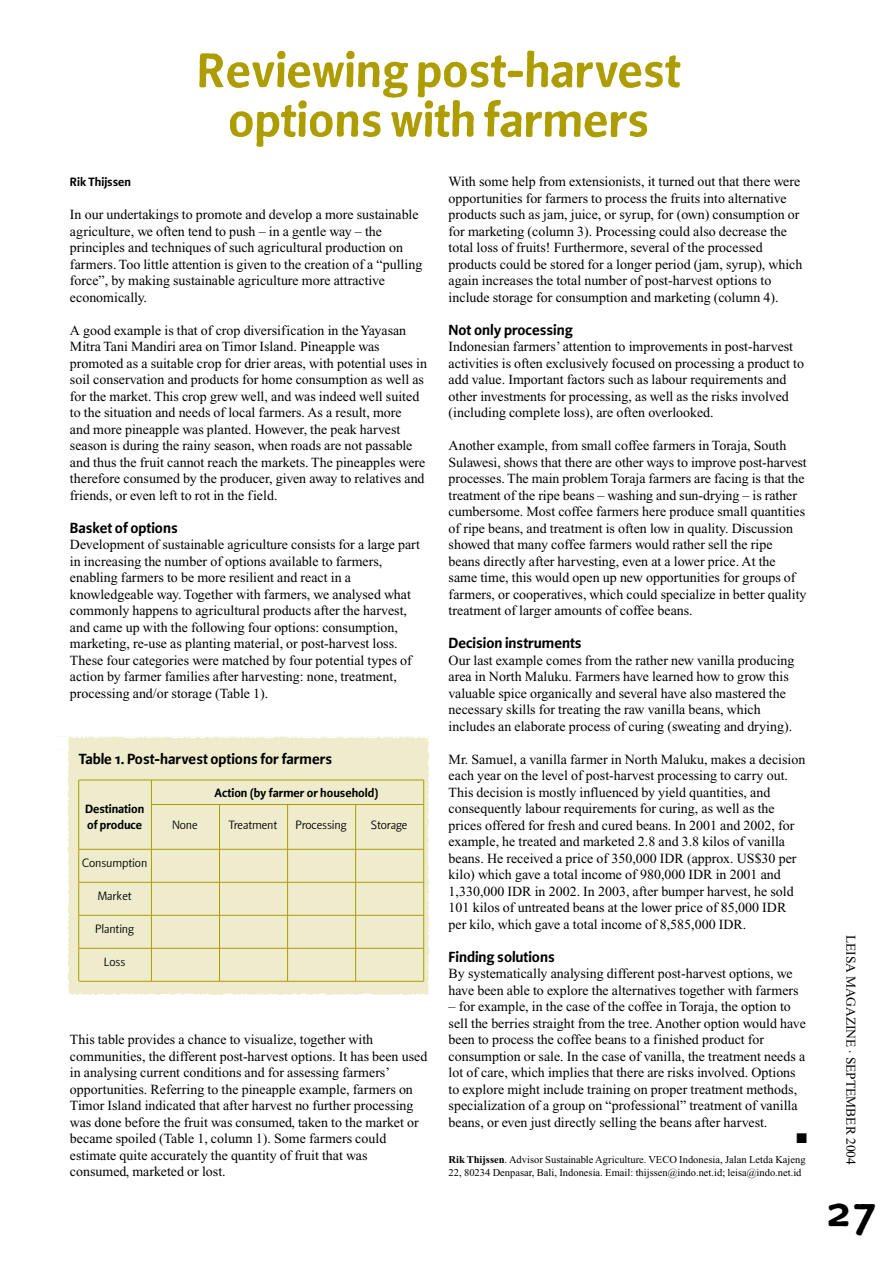
<style>
.page{position:relative;width:893px;height:1263px;background:#fff}
.page>*{position:absolute;margin:0;border:0;box-sizing:border-box;transform-origin:0 0}
.t1{font:54px/49.5px "Beo Sans Bold R11";color:#ad9d00;text-align:center}
.t2{font:48px "Beo Sans Bold R11";color:#000}
.t3{font:16.5px "Beo Sans Bold R11";color:#000}
.t4{font:13.95px/16.5px "Times";color:#000}
.t5{font:13.95px "Zapf Dingbats";color:#000}
.t6{font:13.5px "Beo Sans R11";letter-spacing:-.005em;color:#000}
.t7{font:13.5px/16.5px "Beo Sans Bold R11";color:#000}
.t8{font:13.5px "Times";color:#000}
.t9{font:10.5px/12.6px "Times";color:#000}
.s1{font-weight:700}
</style>
<div class="page">
<svg style="left:58px;top:736px;width:372px;height:258px;background:#eeeccc"></svg>
<hr style="left:151px;top:780px;width:1px;height:201px;background:#ad9d00">
<hr style="left:78px;top:780px;width:1px;height:201px;background:#ad9d00">
<hr style="left:79px;top:780px;width:344px;height:1px;background:#ad9d00">
<hr style="left:219px;top:805px;width:1px;height:176px;background:#ad9d00">
<hr style="left:287px;top:805px;width:1px;height:176px;background:#ad9d00">
<hr style="left:355px;top:805px;width:1px;height:176px;background:#ad9d00">
<hr style="left:423px;top:780px;width:1px;height:201px;background:#ad9d00">
<hr style="left:152px;top:804px;width:271px;height:1px;background:#ad9d00">
<hr style="left:79px;top:849px;width:344px;height:1px;background:#ad9d00">
<hr style="left:79px;top:882px;width:344px;height:1px;background:#ad9d00">
<hr style="left:79px;top:915px;width:344px;height:1px;background:#ad9d00">
<hr style="left:79px;top:948px;width:344px;height:1px;background:#ad9d00">
<hr style="left:79px;top:981px;width:344px;height:1px;background:#ad9d00">
<h1 class="t1" style="left:196px;top:49px;width:485px">Reviewing post-harvest options with farmers</h1>
<p class="t7" style="left:70px;top:175px;width:63px">Rik Thijssen</p>
<p class="t4" style="left:70px;top:207px;width:354px">In our undertakings to promote and develop a more sustainable agriculture, we often tend to push – in a gentle way – the principles and techniques of such agricultural production on farmers. Too little attention is given to the creation of a “pulling force”, by making sustainable agriculture more attractive economically.</p>
<p class="t4" style="left:70px;top:323px;width:358px">A good example is that of crop diversification in the Yayasan Mitra Tani Mandiri area on Timor Island. Pineapple was promoted as a suitable crop for drier areas, with potential uses in soil conservation and products for home consumption as well as for the market. This crop grew well, and was indeed well suited to the situation and needs of local farmers. As a result, more<br>and more pineapple was planted. However, the peak harvest season is during the rainy season, when roads are not passable and thus the fruit cannot reach the markets. The pineapples were therefore consumed by the producer, given away to relatives and friends, or even left to rot in the field.</p>
<p class="t3" style="left:70px;top:521px;width:109px">Basket of options</p>
<p class="t4" style="left:70px;top:537px;width:351px">Development of sustainable agriculture consists for a large part in increasing the number of options available to farmers, enabling farmers to be more resilient and react in a knowledgeable way. Together with farmers, we analysed what commonly happens to agricultural products after the harvest, and came up with the following four options: consumption, marketing, re-use as planting material, or post-harvest loss.<br>These four categories were matched by four potential types of action by farmer families after harvesting: none, treatment, processing and/or storage (Table 1).</p>
<p class="t3" style="left:78px;top:752px;width:255px">Table 1. Post-harvest options for farmers</p>
<p class="t7" style="left:215px;top:785px;width:165px">Action (by farmer or household)</p>
<p class="t7" style="left:85px;top:802px;width:61px">Destination of produce</p>
<p class="t6" style="left:172px;top:820px;width:27px">None</p>
<p class="t6" style="left:228px;top:820px;width:50px">Treatment</p>
<p class="t6" style="left:295px;top:820px;width:53px">Processing</p>
<p class="t6" style="left:371px;top:820px;width:38px">Storage</p>
<p class="t6" style="left:82px;top:858px;width:67px">Consumption</p>
<p class="t6" style="left:98px;top:891px;width:35px">Market</p>
<p class="t6" style="left:95px;top:924px;width:40px">Planting</p>
<p class="t6" style="left:104px;top:957px;width:23px">Loss</p>
<p class="t4" style="left:70px;top:1032px;width:359px">This table provides a chance to visualize, together with communities, the different post-harvest options. It has been used in analysing current conditions and for assessing farmers’ opportunities. Referring to the pineapple example, farmers on Timor Island indicated that after harvest no further processing was done before the fruit was consumed, taken to the market or became spoiled (Table 1, column 1). Some farmers could estimate quite accurately the quantity of fruit that was consumed, marketed or lost.</p>
<p class="t4" style="left:448px;top:174px;width:355px">With some help from extensionists, it turned out that there were opportunities for farmers to process the fruits into alternative products such as jam, juice, or syrup, for (own) consumption or for marketing (column 3). Processing could also decrease the total loss of fruits! Furthermore, several of the processed products could be stored for a longer period (jam, syrup), which again increases the total number of post-harvest options to include storage for consumption and marketing (column 4).</p>
<p class="t3" style="left:448px;top:323px;width:126px">Not only processing</p>
<p class="t4" style="left:448px;top:339px;width:357px">Indonesian farmers’ attention to improvements in post-harvest activities is often exclusively focused on processing a product to add value. Important factors such as labour requirements and other investments for processing, as well as the risks involved (including complete loss), are often overlooked.</p>
<p class="t4" style="left:448px;top:438px;width:359px">Another example, from small coffee farmers in Toraja, South Sulawesi, shows that there are other ways to improve post-harvest processes. The main problem Toraja farmers are facing is that the treatment of the ripe beans – washing and sun-drying – is rather cumbersome. Most coffee farmers here produce small quantities of ripe beans, and treatment is often low in quality. Discussion showed that many coffee farmers would rather sell the ripe beans directly after harvesting, even at a lower price. At the same time, this would open up new opportunities for groups of farmers, or cooperatives, which could specialize in better quality treatment of larger amounts of coffee beans.</p>
<p class="t3" style="left:448px;top:637px;width:134px">Decision instruments</p>
<p class="t4" style="left:448px;top:653px;width:347px">Our last example comes from the rather new vanilla producing area in North Maluku. Farmers have learned how to grow this valuable spice organically and several have also mastered the necessary skills for treating the raw vanilla beans, which includes an elaborate process of curing (sweating and drying).</p>
<p class="t4" style="left:448px;top:752px;width:358px">Mr. Samuel, a vanilla farmer in North Maluku, makes a decision each year on the level of post-harvest processing to carry out.<br>This decision is mostly influenced by yield quantities, and consequently labour requirements for curing, as well as the prices offered for fresh and cured beans. In 2001 and 2002, for example, he treated and marketed 2.8 and 3.8 kilos of vanilla beans. He received a price of 350,000 IDR (approx. US$30 per kilo) which gave a total income of 980,000 IDR in 2001 and 1,330,000 IDR in 2002. In 2003, after bumper harvest, he sold 101 kilos of untreated beans at the lower price of 85,000 IDR per kilo, which gave a total income of 8,585,000 IDR.</p>
<p class="t3" style="left:448px;top:950px;width:108px">Finding solutions</p>
<p class="t4" style="left:448px;top:966px;width:351px">By systematically analysing different post-harvest options, we have been able to explore the alternatives together with farmers</p>
<p class="t4" style="left:448px;top:999px;width:359px">– for example, in the case of the coffee in Toraja, the option to sell the berries straight from the tree. Another option would have been to process the coffee beans to a finished product for consumption or sale. In the case of vanilla, the treatment needs a lot of care, which implies that there are risks involved. Options to explore might include training on proper treatment methods, specialization of a group on “professional” treatment of vanilla beans, or even just directly selling the beans after harvest.</p>
<p class="t5" style="left:796px;top:1130px;width:12px">■</p>
<p class="t9" style="left:448px;top:1155px;width:358px"><span class="s1">Rik Thijssen</span>. Advisor Sustainable Agriculture. VECO Indonesia, Jalan Letda Kajeng<br>22, 80234 Denpasar, Bali, Indonesia. Email: thijssen@indo.net.id; leisa@indo.net.id</p>
<p class="t8" style="left:855px;top:935px;width:232px;rotate:90deg">LEISA MAGAZINE . SEPTEMBER 2004</p>
<h2 class="t2" style="left:825px;top:1193px;width:54px">27</h2>
</div>
